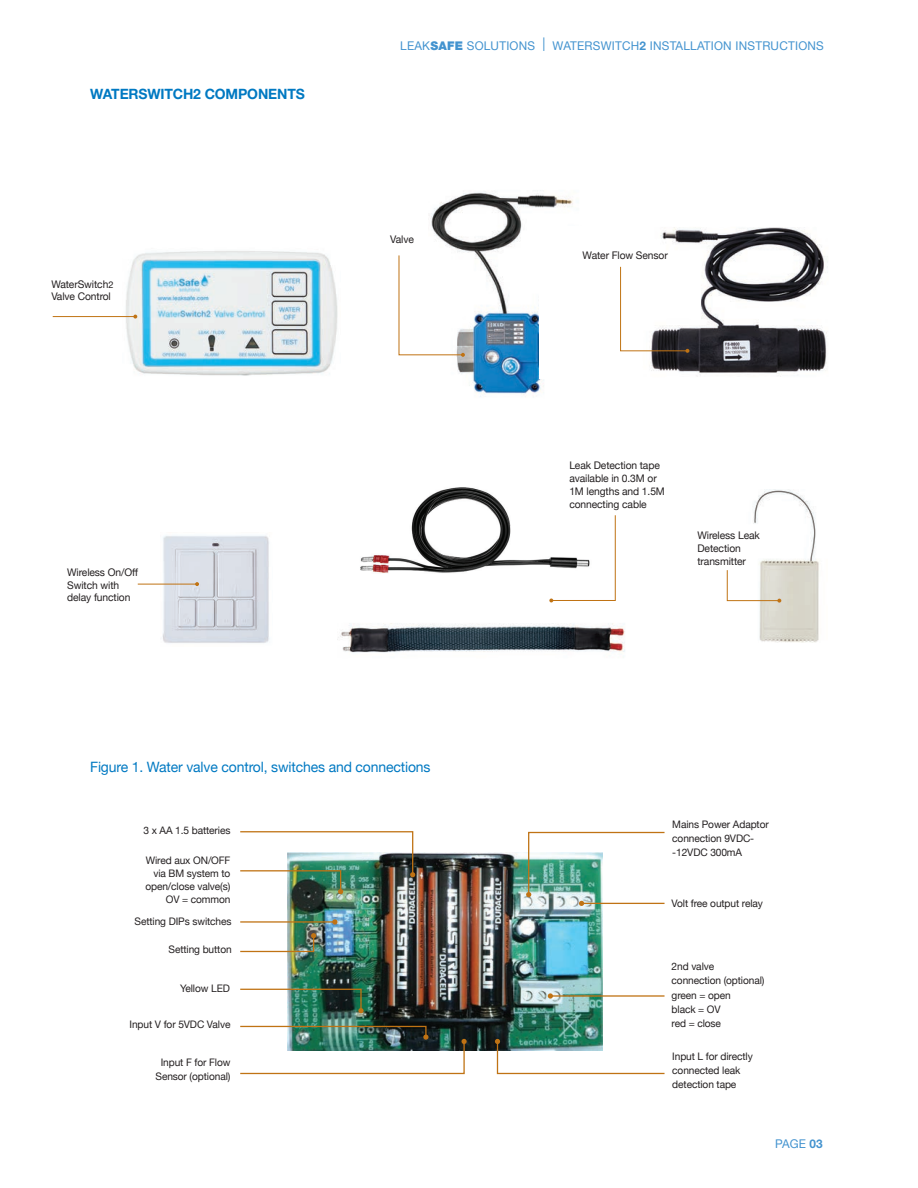
<style>
.page{position:relative;width:918px;height:1188px;background:#fff}
.page>*{position:absolute;margin:0;border:0;box-sizing:border-box;transform-origin:0 0}
.t1{font:14.25px "Helvetica Neue";letter-spacing:-.01em;color:#0079c2}
.t2{font:700 14.25px "Helvetica Neue";letter-spacing:-.01em;color:#0079c2}
.t3{font:12px "Helvetica Neue";letter-spacing:.02em;color:#4393cf}
.t4{font:10.5px/12.9px "Helvetica Neue";letter-spacing:-.01em;color:#231f20}
.t5{font:10.35px/14.2px "Helvetica Neue";letter-spacing:-.01em;color:#231f20}
.s1{font-size:9.45px}
.s2{font-weight:900}
.s3{font-size:13.5px}
.s4{font-weight:700}
</style>
<div class="page">
<img style="left:753px;top:490px;width:66px;height:152px">
<img style="left:360px;top:487px;width:189px;height:86px">
<img style="left:338px;top:602px;width:287px;height:51px">
<img style="left:431px;top:191px;width:142px;height:206px">
<div style="left:539px;top:226px;width:50px;height:152px;background:#fff"></div>
<img style="left:650px;top:227px;width:178px;height:150px">
<img style="left:160px;top:535px;width:110px;height:108px">
<svg style="left:398px;top:254px;width:67px;height:103px"></svg>
<svg style="left:549px;top:515px;width:67px;height:87px"></svg>
<hr style="left:138px;top:583px;width:59px;height:1px;background:#c07314">
<svg style="left:195px;top:582px;width:4px;height:4px"></svg>
<svg style="left:620px;top:266px;width:69px;height:87px"></svg>
<svg style="left:726px;top:569px;width:55px;height:33px"></svg>
<img style="left:287px;top:852px;width:316px;height:198px">
<img style="left:240px;top:831px;width:175px;height:63px">
<hr style="left:240px;top:921px;width:95px;height:1px;background:#c07314">
<svg style="left:332px;top:919px;width:5px;height:5px"></svg>
<svg style="left:240px;top:932px;width:76px;height:20px"></svg>
<svg style="left:240px;top:987px;width:124px;height:26px"></svg>
<img style="left:240px;top:1024px;width:227px;height:50px">
<svg style="left:495px;top:1038px;width:170px;height:36px"></svg>
<svg style="left:526px;top:831px;width:139px;height:74px"></svg>
<hr style="left:550px;top:995px;width:115px;height:1px;background:#c07314">
<svg style="left:548px;top:993px;width:5px;height:5px"></svg>
<img style="left:123px;top:251px;width:215px;height:125px">
<hr style="left:53px;top:316px;width:82px;height:1px;background:#c07314">
<svg style="left:133px;top:314px;width:4px;height:4px"></svg>
<p class="t2" style="left:90px;top:85px;width:216px">WATERSWITCH2 COMPONENTS</p>
<p class="t4" style="left:51px;top:278px;width:64px">WaterSwitch<span class="s1">2</span></p>
<p class="t4" style="left:51px;top:291px;width:61px">Valve Control</p>
<p class="t4" style="left:67px;top:566px;width:72px">Wireless On/Off<br>Switch with delay function</p>
<p class="t3" style="left:400px;top:37px;width:425px">LEAK<span class="s2">SAFE</span> SOLUTIONS <span class="s3">|</span> WATERSWITCH<span class="s4">2</span> INSTALLATION INSTRUCTIONS</p>
<p class="t4" style="left:390px;top:233px;width:25px">Valve</p>
<p class="t4" style="left:583px;top:249px;width:87px">Water Flow Sensor</p>
<p class="t4" style="left:569px;top:459px;width:97px">Leak Detection tape available in 0.3M or<br>1M lengths and 1.5M connecting cable</p>
<p class="t4" style="left:697px;top:529px;width:64px">Wireless Leak<br>Detection transmitter</p>
<p class="t1" style="left:90px;top:756px;width:342px">Figure 1. Water valve control, switches and connections</p>
<p class="t5" style="left:143px;top:823px;width:89px">3 x AA 1.5 batteries</p>
<p class="t5" style="left:672px;top:817px;width:98px">Mains Power Adaptor connection 9VDC-‐12VDC 300mA</p>
<p class="t5" style="left:145px;top:854px;width:87px;line-height:12.9px;text-align:right">Wired aux ON/OFF via BM system to open/close valve(s)<br>OV = common</p>
<p class="t5" style="left:672px;top:896px;width:93px">Volt free output relay</p>
<p class="t5" style="left:135px;top:914px;width:99px">Setting DIPs switches</p>
<p class="t5" style="left:169px;top:942px;width:65px">Setting button</p>
<p class="t5" style="left:180px;top:981px;width:51px">Yellow LED</p>
<p class="t5" style="left:672px;top:959px;width:94px">2nd valve connection (optional)</p>
<p class="t5" style="left:672px;top:988px;width:61px">green = open</p>
<p class="t5" style="left:672px;top:1002px;width:51px">black = OV</p>
<p class="t5" style="left:130px;top:1017px;width:102px">Input V for 5VDC Valve</p>
<p class="t5" style="left:672px;top:1016px;width:51px">red = close</p>
<p class="t5" style="left:156px;top:1055px;width:76px;text-align:center">Input F for Flow<br>Sensor (optional)</p>
<p class="t5" style="left:672px;top:1049px;width:82px">Input L for directly connected leak detection tape</p>
<p class="t3" style="left:775px;top:1134px;width:49px">PAGE <span class="s4">03</span></p>
</div>
